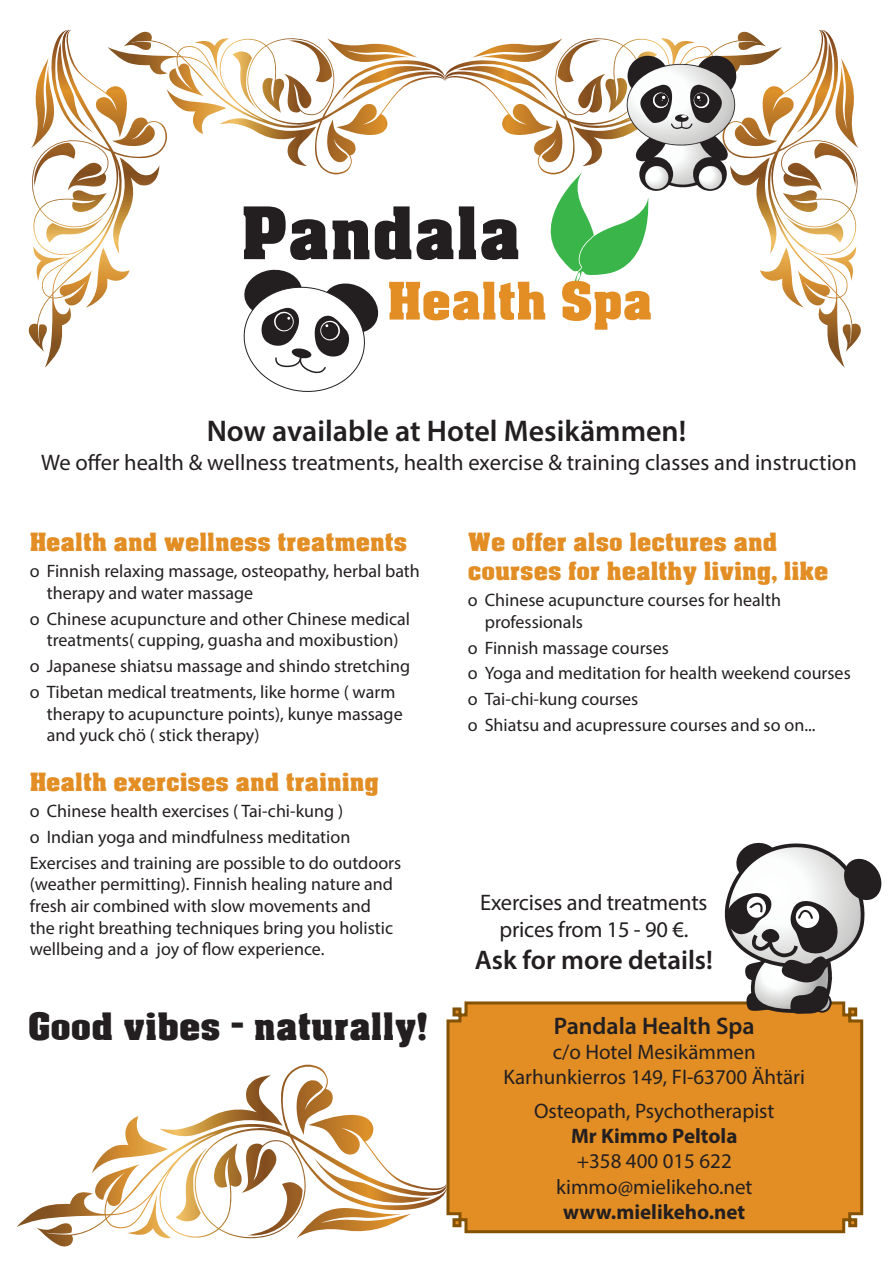
<style>
.page{position:relative;width:893px;height:1263px;background:#fff}
.page>*{position:absolute;margin:0;border:0;box-sizing:border-box;transform-origin:0 0}
.t1{font:36px "Acme Font";color:#231f20}
.t2{font:600 30px "Myriad Pro";color:#231f20}
.t3{font:600 27px "Myriad Pro";color:#231f20}
.t4{font:24px/28.8px "Acme Font";color:#e28e25}
.t5{font:600 24px "Myriad Pro";color:#231f20}
.t6{font:22.5px/27px "Myriad Pro";color:#231f20;text-align:center}
.t7{font:21px/25.2px "Myriad Pro";color:#231f20;text-align:center}
.t8{font:700 21px "Myriad Pro";color:#231f20}
.t9{font:18px/21.6px "Myriad Pro";color:#231f20}
</style>
<div class="page">
<svg style="left:28px;top:30px;width:130px;height:338px"></svg>
<svg style="left:108px;top:33px;width:59px;height:141px"></svg>
<svg style="left:16px;top:1064px;width:429px;height:174px"></svg>
<div style="left:445px;top:1001px;width:419px;height:233px;background:#e28e25"></div>
<svg style="left:167px;top:30px;width:691px;height:362px"></svg>
<svg style="left:720px;top:842px;width:162px;height:172px"></svg>
<h2 class="t2" style="left:207px;top:412px;width:481px">Now available at Hotel Mesikämmen!</h2>
<p class="t6" style="left:41px;top:448px;width:817px">We offer health &amp; wellness treatments, health exercise &amp; training classes and instruction</p>
<h3 class="t4" style="left:30px;top:527px;width:379px">Health and wellness treatments</h3>
<p class="t9" style="left:47px;top:560px;width:375px;text-indent:-17px">o Finnish relaxing massage, osteopathy, herbal bath therapy and water massage</p>
<p class="t9" style="left:30px;top:608px;width:382px;text-align:center">o Chinese acupuncture and other Chinese medical treatments( cupping, guasha and moxibustion)</p>
<p class="t9" style="left:30px;top:653px;width:382px;line-height:25.8px">o Japanese shiatsu massage and shindo stretching o Tibetan medical treatments, like horme ( warm</p>
<p class="t9" style="left:47px;top:702px;width:357px">therapy to acupuncture points), kunye massage and yuck chö ( stick therapy)</p>
<h3 class="t4" style="left:30px;top:767px;width:351px">Health exercises and training</h3>
<p class="t9" style="left:30px;top:798px;width:373px;line-height:25.8px">o Chinese health exercises ( Tai-chi-kung )<br>o Indian yoga and mindfulness meditation<br>Exercises and training are possible to do outdoors</p>
<p class="t9" style="left:30px;top:873px;width:365px">(weather permitting). Finnish healing nature and fresh air combined with slow movements and the right breathing techniques bring you holistic wellbeing and a joy of flow experience.</p>
<h3 class="t4" style="left:468px;top:527px;width:362px">We offer also lectures and courses for healthy living, like</h3>
<p class="t9" style="left:485px;top:589px;width:298px;text-indent:-17px">o Chinese acupuncture courses for health professionals</p>
<p class="t9" style="left:468px;top:634px;width:385px;line-height:25.8px">o Finnish massage courses<br>o Yoga and meditation for health weekend courses o Tai-chi-kung courses<br>o Shiatsu and acupressure courses and so on...</p>
<p class="t6" style="left:480px;top:888px;width:229px">Exercises and treatments prices from 15 - 90 €.</p>
<h3 class="t3" style="left:475px;top:943px;width:240px">Ask for more details!</h3>
<h1 class="t1" style="left:28px;top:1004px;width:401px">Good vibes – naturally!</h1>
<h3 class="t5" style="left:554px;top:1010px;width:202px">Pandala Health Spa</h3>
<p class="t7" style="left:503px;top:1039px;width:303px">c/o Hotel Mesikämmen<br>Karhunkierros 149, FI-63700 Ähtäri</p>
<p class="t7" style="left:534px;top:1098px;width:242px">Osteopath, Psychotherapist</p>
<p class="t8" style="left:571px;top:1122px;width:168px">Mr Kimmo Peltola</p>
<p class="t7" style="left:556px;top:1148px;width:198px">+358 400 015 622 kimmo@mielikeho.net</p>
<p class="t8" style="left:563px;top:1198px;width:183px">www.mielikeho.net</p>
</div>
